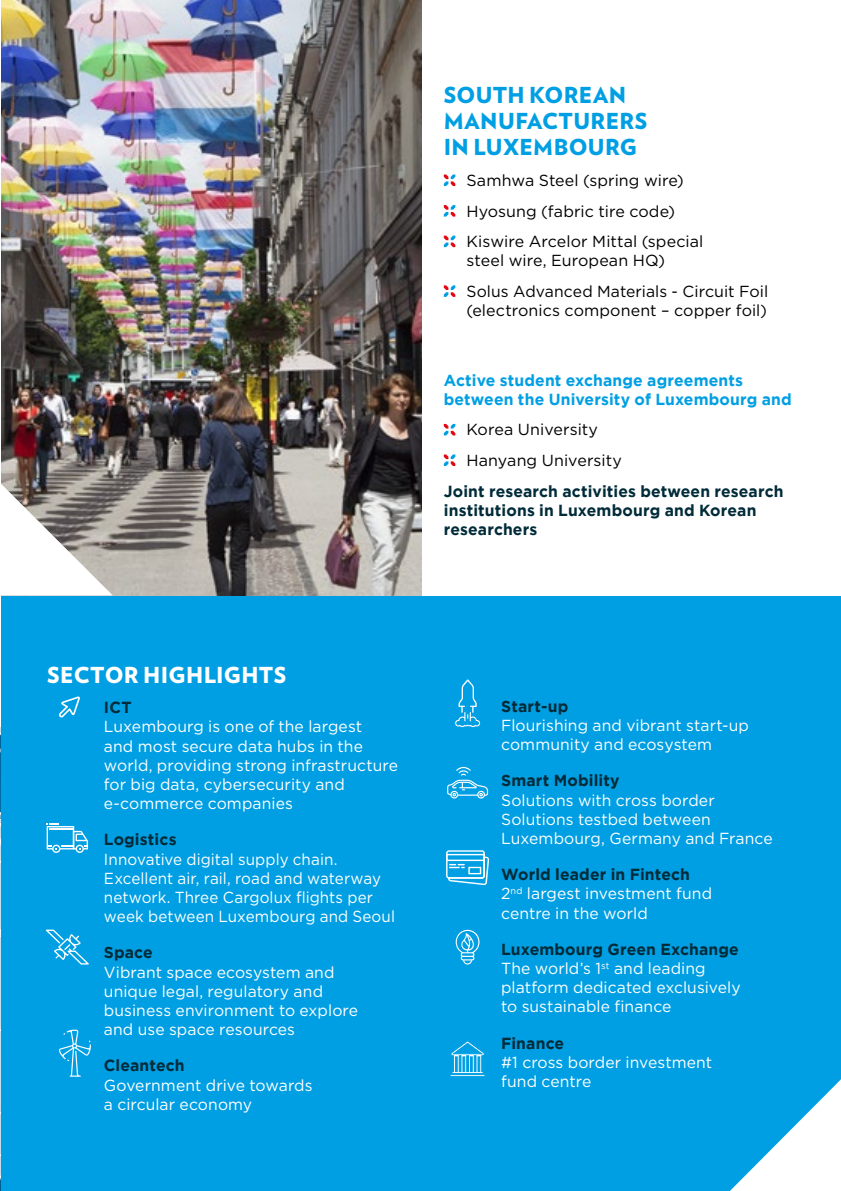
<style>
.page{position:relative;width:841px;height:1191px;background:#fff}
.page>*{position:absolute;margin:0;border:0;box-sizing:border-box;transform-origin:0 0}
.t1{font:900 22px/26.4px "Verlag";letter-spacing:.015em;color:#009fe3}
.t2{font:900 22px "Verlag";letter-spacing:.015em;color:#fff}
.t3{font:16px/19.2px "Gotham";letter-spacing:.005em;color:#fff}
.t4{font:16px/30.6px "Gotham";letter-spacing:.005em;color:#000}
.t5{font:700 16px/19.2px "Gotham";letter-spacing:.01em;color:#002b39}
.t6{font:16px/19.2px "Gotham";letter-spacing:.005em;color:#fff;scale:.95 1}
.t7{font:700 16px/19.2px "Gotham";letter-spacing:.01em;color:#009fe3}
.s1{font-weight:700;color:#002b39}
</style>
<div class="page">
<svg style="left:0;top:727px;width:1px;height:464px"></svg>
<div style="left:1px;top:596px;width:839px;height:595px;background:#009fe3"></div>
<svg style="left:47px;top:823px;width:41px;height:30px"></svg>
<svg style="left:451px;top:1041px;width:33px;height:32px"></svg>
<div style="left:450px;top:1074px;width:35px;height:2px;border:1px solid #009fe3"></div>
<svg style="left:446px;top:850px;width:43px;height:35px"></svg>
<svg style="left:455px;top:929px;width:24px;height:35px"></svg>
<svg style="left:443px;top:174px;width:12px;height:12px"></svg>
<svg style="left:443px;top:205px;width:12px;height:12px"></svg>
<svg style="left:443px;top:236px;width:12px;height:11px"></svg>
<svg style="left:443px;top:285px;width:12px;height:12px"></svg>
<svg style="left:59px;top:696px;width:21px;height:21px"></svg>
<svg style="left:730px;top:1080px;width:110px;height:111px"></svg>
<svg style="left:443px;top:424px;width:12px;height:11px"></svg>
<svg style="left:443px;top:454px;width:12px;height:12px"></svg>
<img style="left:1px;top:0;width:420px;height:595px">
<svg style="left:46px;top:929px;width:43px;height:35px"></svg>
<svg style="left:59px;top:1029px;width:32px;height:47px"></svg>
<svg style="left:455px;top:679px;width:25px;height:48px"></svg>
<svg style="left:447px;top:767px;width:41px;height:31px"></svg>
<svg style="left:1px;top:455px;width:112px;height:140px"></svg>
<h1 class="t1" style="left:443px;top:80px;width:205px">SOUTH KOREAN<br>MANUFACTURERS<br>IN LUXEMBOURG</h1>
<p class="t4" style="left:466px;top:165px;width:238px">Samhwa Steel (spring wire)<br>Hyosung (fabric tire code)<br>Kiswire Arcelor Mittal (special</p>
<p class="t4" style="left:466px;top:245px;width:303px">steel wire, European HQ)<br>Solus Advanced Materials - Circuit Foil</p>
<p class="t4" style="left:466px;top:295px;width:302px">(electronics component – copper foil)</p>
<p class="t7" style="left:443px;top:370px;width:349px">Active student exchange agreements between the University of Luxembourg and</p>
<p class="t4" style="left:466px;top:414px;width:157px">Korea University<br>Hanyang University</p>
<p class="t5" style="left:443px;top:481px;width:341px">Joint research activities between research institutions in Luxembourg and Korean researchers</p>
<h1 class="t2" style="left:47px;top:656px;width:240px">SECTOR HIGHLIGHTS</h1>
<p class="t5" style="left:104px;top:697px;width:29px">ICT</p>
<p class="t3" style="left:104px;top:716px;width:295px">Luxembourg is one of the largest<br>and most secure data hubs in the world, providing strong infrastructure for big data, cybersecurity and e-commerce companies</p>
<p class="t5" style="left:104px;top:829px;width:74px">Logistics</p>
<p class="t6" style="left:104px;top:849px;width:308px">Innovative digital supply chain.<br>Excellent air, rail, road and waterway network. Three Cargolux flights per week between Luxembourg and Seoul</p>
<p class="t5" style="left:104px;top:942px;width:50px">Space</p>
<p class="t3" style="left:104px;top:962px;width:256px">Vibrant space ecosystem and unique legal, regulatory and business environment to explore and use space resources</p>
<p class="t5" style="left:104px;top:1055px;width:82px">Cleantech</p>
<p class="t3" style="left:104px;top:1075px;width:210px">Government drive towards a circular economy</p>
<p class="t5" style="left:501px;top:696px;width:69px">Start-up</p>
<p class="t3" style="left:501px;top:715px;width:249px">Flourishing and vibrant start-up community and ecosystem</p>
<p class="t5" style="left:501px;top:770px;width:120px">Smart Mobility</p>
<p class="t3" style="left:501px;top:790px;width:273px">Solutions with cross border<br>Solutions testbed between<br>Luxembourg, Germany and France</p>
<p class="t3" style="left:501px;top:864px;width:212px"><span class="s1">World leader in Fintech<br></span>2<sup>nd</sup> largest investment fund centre in the world</p>
<p class="t3" style="left:501px;top:939px;width:241px"><span class="s1">Luxembourg Green Exchange<br></span>The world’s 1<sup>st</sup> and leading platform dedicated exclusively to sustainable finance</p>
<p class="t5" style="left:501px;top:1033px;width:65px">Finance</p>
<p class="t3" style="left:501px;top:1052px;width:212px">#1 cross border investment fund centre</p>
</div>
